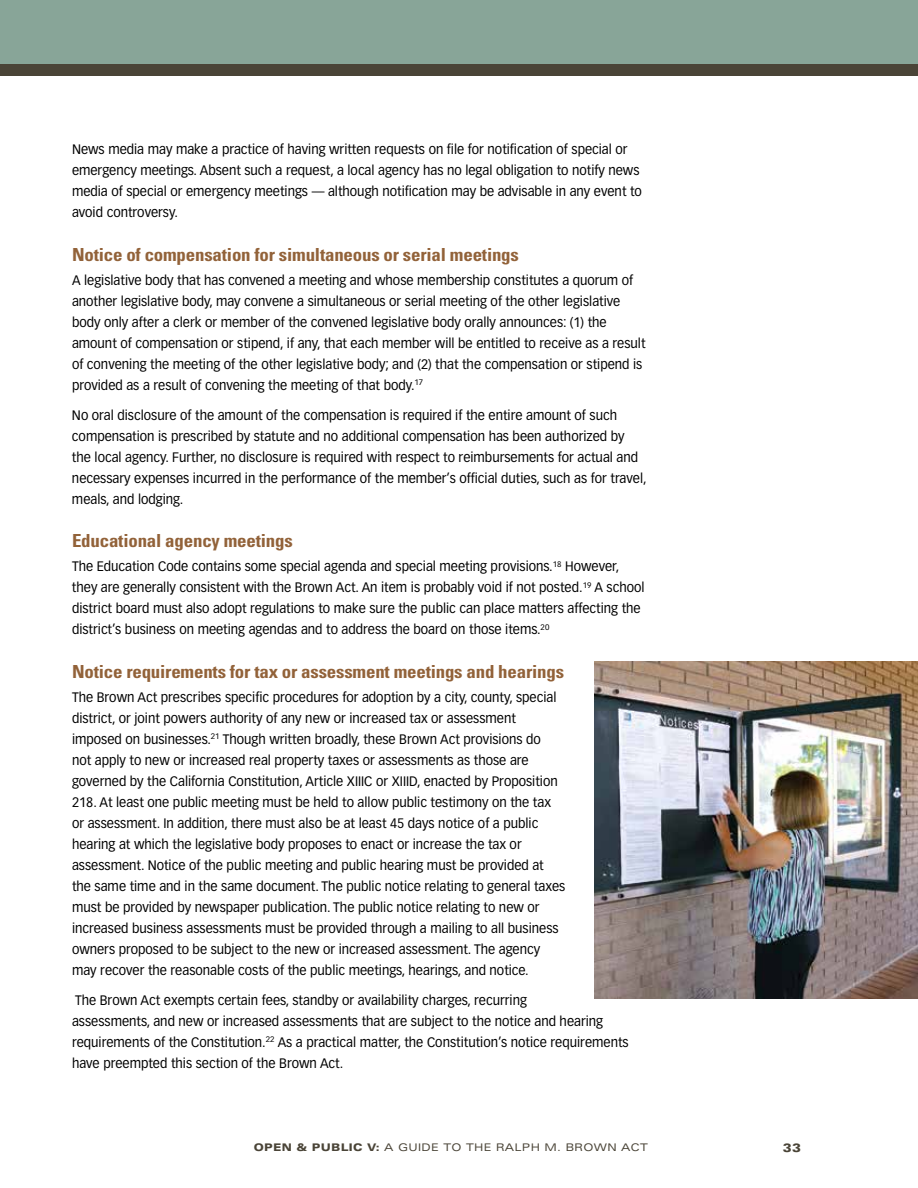
<style>
.page{position:relative;width:918px;height:1188px;background:#fff}
.page>*{position:absolute;margin:0;border:0;box-sizing:border-box;transform-origin:0 0}
.t1{font:700 condensed 18px "Univers";letter-spacing:-.01em;color:#926239;scale:1.05 1}
.t2{font:13.5px/21px "Vectora LT";color:#000;scale:.95 1}
.t3{font:900 expanded 12px "Univers";color:#4a4437}
.t4{font:expanded 10.5px "Univers";letter-spacing:.03em;color:#4a4437}
.s1{font-weight:900}
</style>
<div class="page">
<div style="left:0;top:0;width:918px;height:69px;background:#88a598"></div>
<div style="left:0;top:64px;width:918px;height:12px;background:#4a4437"></div>
<img style="left:594px;top:662px;width:324px;height:337px">
<p class="t2" style="left:72px;top:139px;width:601px">News media may make a practice of having written requests on file for notification of special or emergency meetings. Absent such a request, a local agency has no legal obligation to notify news media of special or emergency meetings — although notification may be advisable in any event to avoid controversy.</p>
<h1 class="t1" style="left:72px;top:243px;width:427px">Notice of compensation for simultaneous or serial meetings</h1>
<p class="t2" style="left:72px;top:269px;width:605px">A legislative body that has convened a meeting and whose membership constitutes a quorum of another legislative body, may convene a simultaneous or serial meeting of the other legislative body only after a clerk or member of the convened legislative body orally announces: (1) the amount of compensation or stipend, if any, that each member will be entitled to receive as a result of convening the meeting of the other legislative body; and (2) that the compensation or stipend is provided as a result of convening the meeting of that body.<sup>17</sup></p>
<p class="t2" style="left:72px;top:404px;width:607px">No oral disclosure of the amount of the compensation is required if the entire amount of such compensation is prescribed by statute and no additional compensation has been authorized by the local agency. Further, no disclosure is required with respect to reimbursements for actual and necessary expenses incurred in the performance of the member’s official duties, such as for travel, meals, and lodging.</p>
<h1 class="t1" style="left:72px;top:530px;width:212px">Educational agency meetings</h1>
<p class="t2" style="left:72px;top:556px;width:604px">The Education Code contains some special agenda and special meeting provisions.<sup>18</sup> However, they are generally consistent with the Brown Act. An item is probably void if not posted.<sup>19</sup> A school district board must also adopt regulations to make sure the public can place matters affecting the district’s business on meeting agendas and to address the board on those items.<sup>20</sup></p>
<h1 class="t1" style="left:72px;top:660px;width:470px">Notice requirements for tax or assessment meetings and hearings</h1>
<p class="t2" style="left:72px;top:686px;width:521px">The Brown Act prescribes specific procedures for adoption by a city, county, special district, or joint powers authority of any new or increased tax or assessment imposed on businesses.<sup>21</sup> Though written broadly, these Brown Act provisions do<br>not apply to new or increased real property taxes or assessments as those are governed by the California Constitution, Article XIIIC or XIIID, enacted by Proposition 218. At least one public meeting must be held to allow public testimony on the tax or assessment. In addition, there must also be at least 45 days notice of a public hearing at which the legislative body proposes to enact or increase the tax or assessment. Notice of the public meeting and public hearing must be provided at the same time and in the same document. The public notice relating to general taxes must be provided by newspaper publication. The public notice relating to new or increased business assessments must be provided through a mailing to all business owners proposed to be subject to the new or increased assessment. The agency may recover the reasonable costs of the public meetings, hearings, and notice.</p>
<p class="t2" style="left:72px;top:990px;width:588px">The Brown Act exempts certain fees, standby or availability charges, recurring<br>assessments, and new or increased assessments that are subject to the notice and hearing requirements of the Constitution.<sup>22</sup> As a practical matter, the Constitution’s notice requirements have preempted this section of the Brown Act.</p>
<p class="t4" style="left:254px;top:1141px;width:396px"><span class="s1">OPEN &amp; PUBLIC V:</span> A GUIDE TO THE RALPH M. BROWN ACT</p>
<p class="t3" style="left:783px;top:1141px;width:20px">33</p>
</div>
